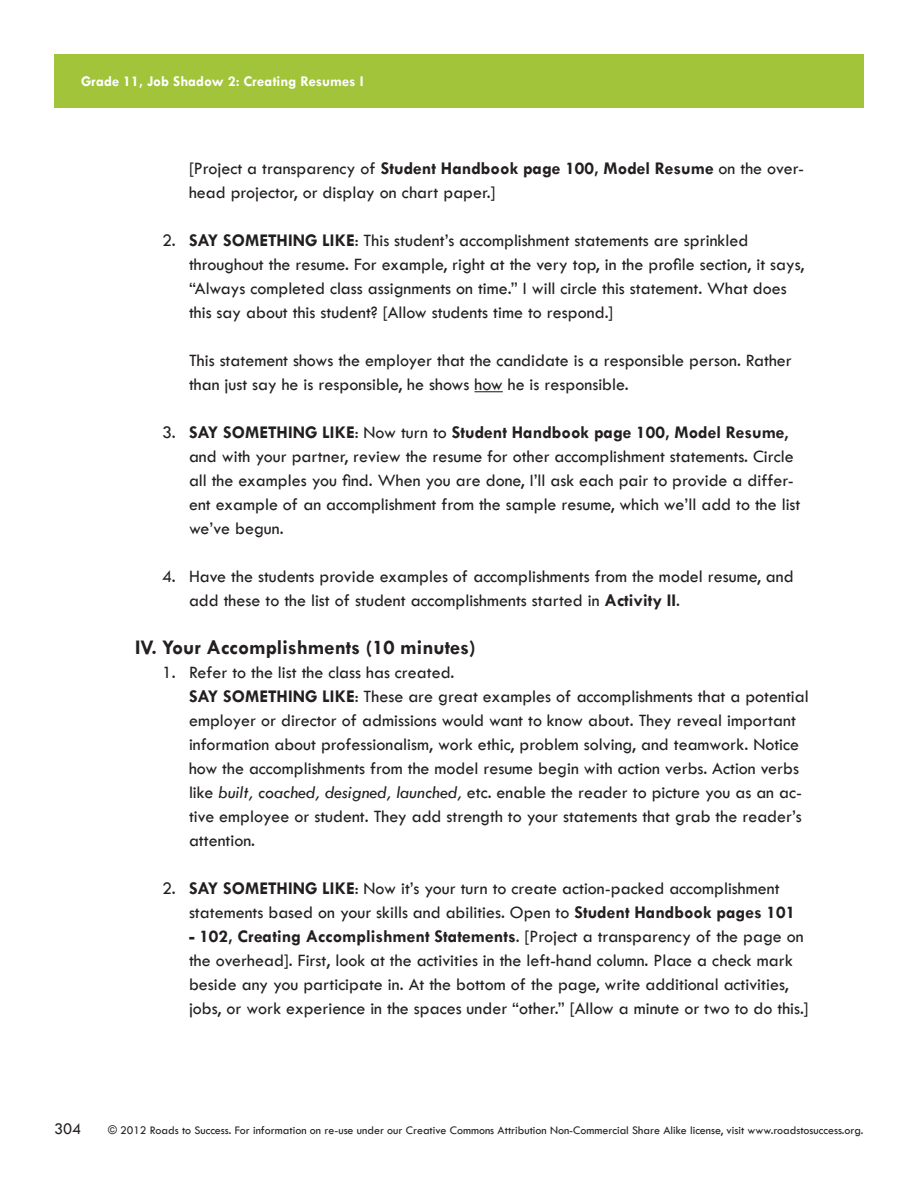
<style>
.page{position:relative;width:918px;height:1188px;background:#fff}
.page>*{position:absolute;margin:0;border:0;box-sizing:border-box;transform-origin:0 0}
.A_NumberListRoman{font:700 21px "Tw Cen";color:#231f20}
.A_NumberList2{font:18px/24px "Tw Cen";color:#231f20}
.A_NumberList1{font:18px/24px "Tw Cen";color:#231f20}
.A_Text{font:18px/24px "Tw Cen";color:#231f20}
.t1{font:16.5px "Tw Cen";color:#231f20}
.t2{font:700 15px "Tw Cen";color:#fff}
.t3{font:12px "Tw Cen";color:#231f20}
.s1{font-weight:700}
.s2{font-style:italic}
</style>
<div class="page">
<svg style="left:474px;top:391px;width:29px;height:1px"></svg>
<div style="left:54px;top:54px;width:810px;height:54px;background:#a1c43a"></div>
<p class="t2" style="left:81px;top:72px;width:284px">Grade 11, Job Shadow 2: Creating Resumes I</p>
<p class="A_Text" style="left:189px;top:157px;width:617px">[Project a transparency of <span class="s1">Student Handbook page 100, Model Resume</span> on the over&shy;head projector, or display on chart paper.]</p>
<p class="A_NumberList2" style="left:189px;top:229px;width:617px;text-indent:-27px">2. <span class="s1">SAY SOMETHING LIKE</span>: This student’s accomplishment statements are sprinkled throughout the resume. For example, right at the very top, in the profile section, it says, “Always completed class assignments on time.” I will circle this statement. What does this say about this student? [Allow students time to respond.]</p>
<p class="A_Text" style="left:189px;top:349px;width:604px">This statement shows the employer that the candidate is a responsible person. Rather than just say he is responsible, he shows how he is responsible.</p>
<p class="A_NumberList2" style="left:189px;top:421px;width:613px;text-indent:-27px">3. <span class="s1">SAY SOMETHING LIKE</span>: Now turn to <span class="s1">Student Handbook page 100, Model Resume</span>, and with your partner, review the resume for other accomplishment statements. Circle all the examples you find. When you are done, I’ll ask each pair to provide a differ&shy;ent example of an accomplishment from the sample resume, which we’ll add to the list we’ve begun.</p>
<p class="A_NumberList2" style="left:189px;top:565px;width:606px;text-indent:-27px">4. Have the students provide examples of accomplishments from the model resume, and add these to the list of student accomplishments started in <span class="s1">Activity II</span>.</p>
<p class="A_NumberListRoman" style="left:135px;top:635px;width:342px">IV. Your Accomplishments (10 minutes)</p>
<p class="A_NumberList1" style="left:189px;top:661px;width:621px;text-indent:-27px">1. Refer to the list the class has created.<br><span class="s1">SAY SOMETHING LIKE</span>: These are great examples of accomplishments that a potential employer or director of admissions would want to know about. They reveal important information about professionalism, work ethic, problem solving, and teamwork. Notice how the accomplishments from the model resume begin with action verbs. Action verbs like <span class="s2">built, coached, designed, launched,</span> etc. enable the reader to picture you as an ac&shy;tive employee or student. They add strength to your statements that grab the reader’s attention.</p>
<p class="A_NumberList2" style="left:189px;top:877px;width:608px;text-indent:-27px">2. <span class="s1">SAY SOMETHING LIKE</span>: Now it’s your turn to create action-packed accomplishment statements based on your skills and abilities. Open to <span class="s1">Student Handbook pages 101</span></p>
<p class="A_NumberList2" style="left:189px;top:925px;width:621px"><span class="s1">- 102, Creating Accomplishment Statements</span>. [Project a transparency of the page on the overhead]. First, look at the activities in the left-hand column. Place a check mark beside any you participate in. At the bottom of the page, write additional activities, jobs, or work experience in the spaces under “other.” [Allow a minute or two to do this.]</p>
<p class="t1" style="left:54px;top:1119px;width:29px">304</p>
<p class="t3" style="left:108px;top:1123px;width:757px">© 2012 Roads to Success. For information on re-use under our Creative Commons Attribution Non-Commercial Share Alike license, visit www.roadstosuccess.org.</p>
</div>
